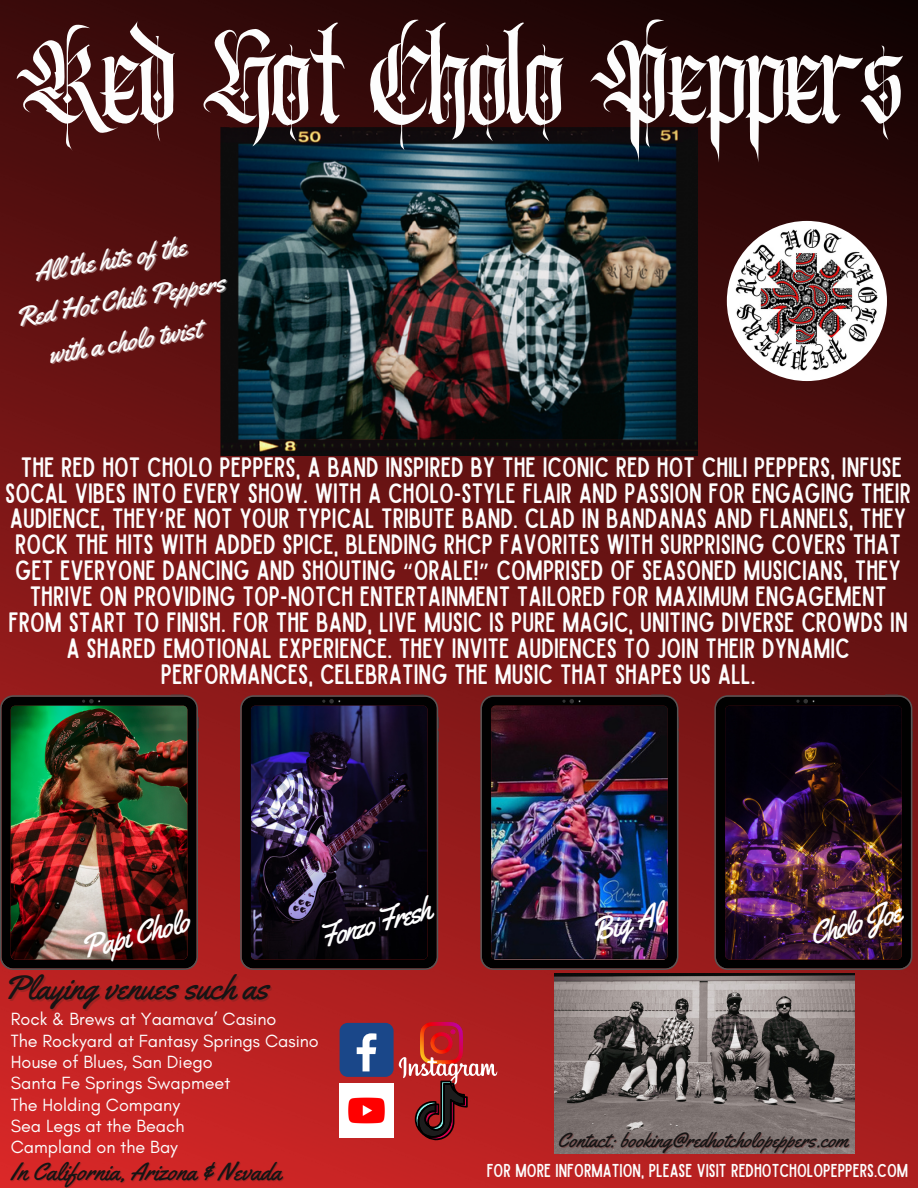
<style>
.page{position:relative;width:918px;height:1188px;background:#fff}
.page>*{position:absolute;margin:0;border:0;box-sizing:border-box;transform-origin:0 0}
.t1{font:132.75px "Wednesday";color:#fdfdfd}
.t2{font:33.75px "Yellowtail";color:#161414}
.t3{font:31.5px "Yellowtail";color:#fff}
.t4{font:27px/41.5px "Yellowtail";color:#fdfdfd;text-align:center}
.t5{font:24.75px "Yellowtail";color:#161414}
.t6{font:22.5px/25.8px "Sailors Condensed";color:#fdfdfd;text-align:center}
.t7{font:20.55px "Yellowtail";color:#161414}
.t8{font:18px "Glacial Indifference";color:#fdfdfd}
.t9{font:15px "Sailors Condensed";color:#fdfdfd}
.s1{font-family:"Noto Sans Gurmukhi"}
</style>
<div class="page">
<img style="left:0;top:0;width:918px;height:1188px">
<img style="left:221px;top:127px;width:477px;height:329px">
<img style="left:554px;top:973px;width:301px;height:180px">
<img style="left:727px;top:221px;width:160px;height:160px;border-radius:50%">
<svg style="left:0;top:695px;width:198px;height:275px;background:#18100f"></svg>
<img style="left:11px;top:706px;width:176px;height:253px;border-radius:4px">
<svg style="left:82px;top:699px;width:18px;height:5px"></svg>
<svg style="left:198px;top:717px;width:1px;height:25px"></svg>
<svg style="left:171px;top:695px;width:13px;height:1px"></svg>
<svg style="left:240px;top:695px;width:198px;height:275px;background:#150e0e"></svg>
<img style="left:251px;top:706px;width:177px;height:253px;border-radius:4px">
<svg style="left:322px;top:699px;width:19px;height:5px"></svg>
<svg style="left:438px;top:717px;width:1px;height:25px"></svg>
<svg style="left:411px;top:695px;width:13px;height:1px"></svg>
<svg style="left:480px;top:695px;width:198px;height:275px;background:#150e0e"></svg>
<img style="left:491px;top:706px;width:177px;height:253px;border-radius:4px">
<svg style="left:562px;top:699px;width:19px;height:5px"></svg>
<svg style="left:678px;top:717px;width:1px;height:25px"></svg>
<svg style="left:651px;top:695px;width:13px;height:1px"></svg>
<svg style="left:714px;top:695px;width:198px;height:275px;background:#130d0d"></svg>
<img style="left:725px;top:706px;width:177px;height:253px;border-radius:4px">
<svg style="left:796px;top:699px;width:19px;height:5px"></svg>
<svg style="left:912px;top:717px;width:1px;height:25px"></svg>
<svg style="left:885px;top:695px;width:13px;height:1px"></svg>
<div style="left:340px;top:1023px;width:54px;height:54px;background:#1a4789;border-radius:8px"></div>
<svg style="left:357px;top:1033px;width:19px;height:38px"></svg>
<img style="left:421px;top:1023px;width:41px;height:34px">
<img style="left:340px;top:1084px;width:54px;height:54px">
<svg style="left:399px;top:1057px;width:98px;height:84px;background:#a03232"></svg>
<p class="t1" style="left:16px;top:24px;width:886px">Red Hot Cholo Peppers</p>
<p class="t4" style="left:31px;top:252px;width:155px;rotate:-10deg">Al the hits of the</p>
<p class="t4" style="left:11px;top:298px;width:215px;rotate:-10deg">Red Hot Chili Peppers with a cholo twist</p>
<p class="t6" style="left:5px;top:455px;width:907px">THE RED HOT CHOLO PEPPERS, A BAND INSPIRED BY THE ICONIC RED HOT CHILI PEPPERS, INFUSE SOCAL VIBES INTO EVERY SHOW. WITH A CHOLO-STYLE FLAIR AND PASSION FOR ENGAGING THEIR AUDIENCE, THEY<span class="s1">’</span>RE NOT YOUR TYPICAL TRIBUTE BAND. CLAD IN BANDANAS AND FLANNELS, THEY ROCK THE HITS WITH ADDED SPICE, BLENDING RHCP FAVORITES WITH SURPRISING COVERS THAT GET EVERYONE DANCING AND SHOUTING <span class="s1">“</span>ORALE!<span class="s1">”</span> COMPRISED OF SEASONED MUSICIANS, THEY THRIVE ON PROVIDING TOP-NOTCH ENTERTAINMENT TAILORED FOR MAXIMUM ENGAGEMENT FROM START TO FINISH. FOR THE BAND, LIVE MUSIC IS PURE MAGIC, UNITING DIVERSE CROWDS IN A SHARED EMOTIONAL EXPERIENCE. THEY INVITE AUDIENCES TO JOIN THEIR DYNAMIC PERFORMANCES, CELEBRATING THE MUSIC THAT SHAPES US ALL.</p>
<p class="t3" style="left:75px;top:930px;width:114px;rotate:-15deg">Papi Cholo</p>
<p class="t3" style="left:314px;top:918px;width:117px;rotate:-15deg">FonzoFresh</p>
<p class="t3" style="left:586px;top:913px;width:74px;rotate:-15deg">Big Al</p>
<p class="t3" style="left:804px;top:916px;width:96px;rotate:-15deg">CholoJoe</p>
<p class="t2" style="left:3px;top:966px;width:267px">Playing venues such as</p>
<p class="t8" style="left:11px;top:1008px;width:267px">Rock &amp; Brews at Yaamava’ Casino</p>
<p class="t8" style="left:11px;top:1029px;width:310px">The Rockyard at Fantasy Springs Casino</p>
<p class="t8" style="left:11px;top:1051px;width:204px">House of Blues, San Diego</p>
<p class="t8" style="left:11px;top:1072px;width:221px">Santa Fe Springs Swapmeet</p>
<p class="t8" style="left:11px;top:1094px;width:171px">The Holding Company</p>
<p class="t8" style="left:11px;top:1115px;width:175px">Sea Legs at the Beach</p>
<p class="t8" style="left:11px;top:1136px;width:169px">Campland on the Bay</p>
<p class="t5" style="left:11px;top:1156px;width:272px">In California, Arizona &amp; Nevada</p>
<p class="t7" style="left:558px;top:1127px;width:292px">Contact: booking@redhotcholopeppers.com</p>
<p class="t9" style="left:487px;top:1164px;width:423px">FOR MORE INFORMATION, PLEASE VISIT REDHOTCHOLOPEPPERS.COM</p>
</div>
